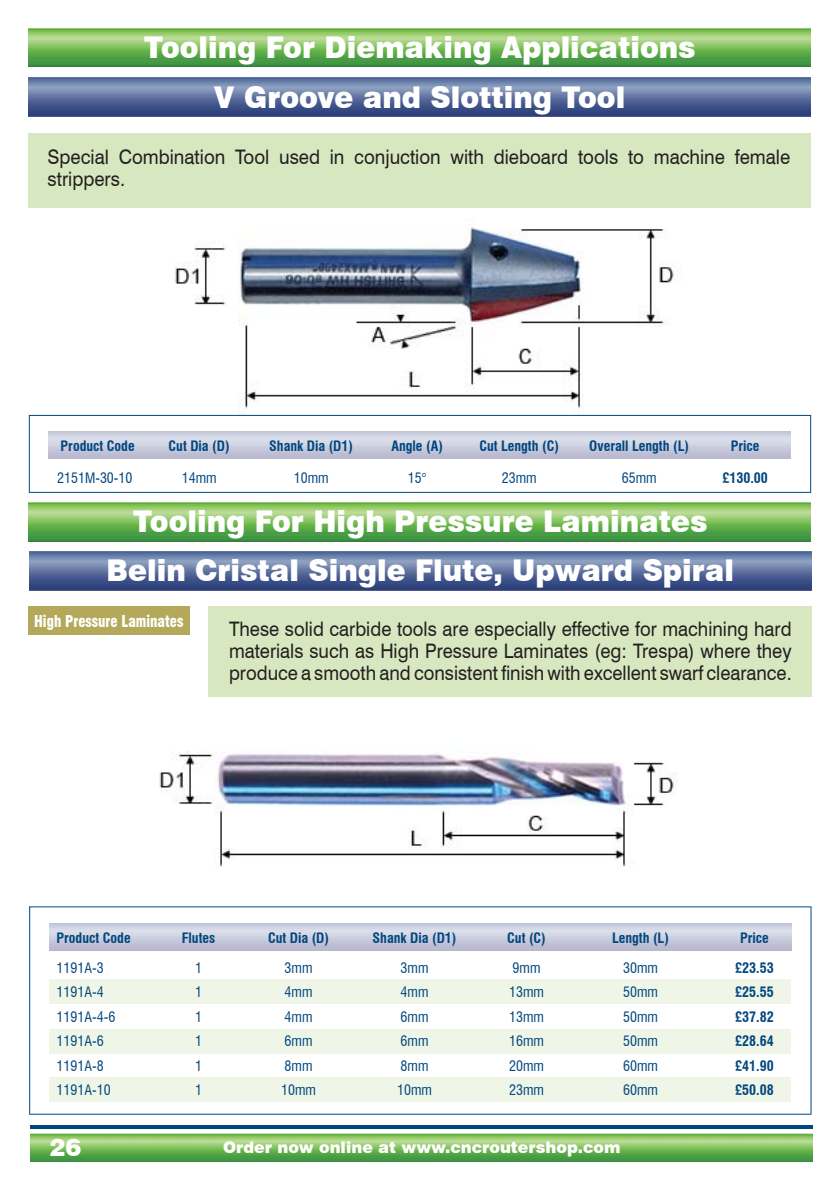
<style>
.page{position:relative;width:840px;height:1190px;background:#fff}
.page>*{position:absolute;margin:0;border:0;box-sizing:border-box;transform-origin:0 0}
.t1{font:900 30px/49.6px "Swiss 721 BT";color:#fff;text-align:center;scale:.95 1}
.t2{font:900 24px "Swiss 721 BT";color:#fff}
.t3{font:20px/22px "Swiss 721 BT";color:#231f20;text-align:justify;scale:.92 1}
.t4{font:20px/22px "Swiss 721 BT";color:#231f20;scale:.93 1}
.t5{font:900 16px "Swiss 721 BT";color:#fff}
.t6{font:900 condensed 16px "Swiss 721 BT";color:#fff;scale:.9 1}
.t7{font:700 condensed 14px "Swiss 721 BT";color:#00467f}
.t8{font:condensed 14px "Swiss 721 BT";color:#00467f}
</style>
<div class="page">
<img style="left:152px;top:227px;width:540px;height:188px">
<hr style="left:31px;top:1125px;width:782px;height:4px;background:#00467f">
<img style="left:30px;top:1134px;width:783px;height:28px">
<img style="left:28px;top:502px;width:783px;height:39px">
<svg style="left:29px;top:906px;width:783px;height:209px"></svg>
<img style="left:49px;top:923px;width:742px;height:27px">
<div style="left:49px;top:980px;width:742px;height:24px;background:#eff6e7"></div>
<div style="left:49px;top:1029px;width:742px;height:24px;background:#eff6e7"></div>
<div style="left:49px;top:1078px;width:742px;height:24px;background:#eff6e7"></div>
<img style="left:29px;top:551px;width:783px;height:40px">
<div style="left:208px;top:606px;width:604px;height:91px;background:#d7e8c0"></div>
<img style="left:159px;top:751px;width:518px;height:116px">
<div style="left:28px;top:606px;width:162px;height:29px;background:#b4a95a"></div>
<img style="left:28px;top:28px;width:782px;height:39px">
<div style="left:28px;top:133px;width:783px;height:75px;background:#d7e8c0"></div>
<img style="left:28px;top:78px;width:783px;height:39px">
<svg style="left:29px;top:415px;width:782px;height:78px"></svg>
<img style="left:49px;top:432px;width:742px;height:27px">
<h1 class="t1" style="left:144px;top:22px;width:582px">Tooling For Diemaking Applications<br>V Groove and Slotting Tool</h1>
<p class="t4" style="left:48px;top:145px;width:800px">Special Combination Tool used in conjuction with dieboard tools to machine female strippers.</p>
<p class="t7" style="left:61px;top:438px;width:76px">Product Code</p>
<p class="t7" style="left:169px;top:438px;width:63px">Cut Dia (D)</p>
<p class="t7" style="left:269px;top:438px;width:85px">Shank Dia (D1)</p>
<p class="t7" style="left:391px;top:438px;width:53px">Angle (A)</p>
<p class="t7" style="left:479px;top:438px;width:81px">Cut Length (C)</p>
<p class="t7" style="left:589px;top:438px;width:101px">Overall Length (L)</p>
<p class="t7" style="left:731px;top:438px;width:30px">Price</p>
<p class="t8" style="left:57px;top:470px;width:77px">2151M-30-10</p>
<p class="t8" style="left:182px;top:470px;width:36px">14mm</p>
<p class="t8" style="left:294px;top:470px;width:36px">10mm</p>
<p class="t8" style="left:408px;top:470px;width:20px">15°</p>
<p class="t8" style="left:502px;top:470px;width:36px">23mm</p>
<p class="t8" style="left:622px;top:470px;width:36px">65mm</p>
<p class="t7" style="left:722px;top:470px;width:47px">£130.00</p>
<h1 class="t1" style="left:133px;top:497px;width:606px">Tooling For High Pressure Laminates</h1>
<h1 class="t1" style="left:107px;top:546px;width:662px">Belin Cristal Single Flute, Upward Spiral</h1>
<p class="t3" style="left:229px;top:618px;width:613px">These solid carbide tools are especially effective for machining hard materials such as High Pressure Laminates (eg: Trespa) where they produce a smooth and consistent finish with excellent swarf clearance.</p>
<p class="t6" style="left:34px;top:611px;width:167px">High Pressure Laminates</p>
<p class="t7" style="left:57px;top:929px;width:76px">Product Code</p>
<p class="t7" style="left:182px;top:929px;width:35px">Flutes</p>
<p class="t7" style="left:268px;top:929px;width:63px">Cut Dia (D)</p>
<p class="t7" style="left:373px;top:929px;width:85px">Shank Dia (D1)</p>
<p class="t7" style="left:507px;top:929px;width:40px">Cut (C)</p>
<p class="t7" style="left:612px;top:929px;width:58px">Length (L)</p>
<p class="t7" style="left:740px;top:929px;width:30px">Price</p>
<p class="t8" style="left:57px;top:959px;width:49px">1191A-3</p>
<p class="t8" style="left:195px;top:959px;width:8px">1</p>
<p class="t8" style="left:285px;top:959px;width:29px">3mm</p>
<p class="t8" style="left:401px;top:959px;width:29px">3mm</p>
<p class="t8" style="left:513px;top:959px;width:29px">9mm</p>
<p class="t8" style="left:623px;top:959px;width:36px">30mm</p>
<p class="t7" style="left:735px;top:959px;width:40px">£23.53</p>
<p class="t8" style="left:57px;top:984px;width:49px">1191A-4</p>
<p class="t8" style="left:195px;top:984px;width:8px">1</p>
<p class="t8" style="left:285px;top:984px;width:29px">4mm</p>
<p class="t8" style="left:401px;top:984px;width:29px">4mm</p>
<p class="t8" style="left:509px;top:984px;width:36px">13mm</p>
<p class="t8" style="left:623px;top:984px;width:36px">50mm</p>
<p class="t7" style="left:735px;top:984px;width:40px">£25.55</p>
<p class="t8" style="left:57px;top:1008px;width:60px">1191A-4-6</p>
<p class="t8" style="left:195px;top:1008px;width:8px">1</p>
<p class="t8" style="left:285px;top:1008px;width:29px">4mm</p>
<p class="t8" style="left:401px;top:1008px;width:29px">6mm</p>
<p class="t8" style="left:509px;top:1008px;width:36px">13mm</p>
<p class="t8" style="left:623px;top:1008px;width:36px">50mm</p>
<p class="t7" style="left:735px;top:1008px;width:40px">£37.82</p>
<p class="t8" style="left:57px;top:1033px;width:49px">1191A-6</p>
<p class="t8" style="left:195px;top:1033px;width:8px">1</p>
<p class="t8" style="left:285px;top:1033px;width:29px">6mm</p>
<p class="t8" style="left:401px;top:1033px;width:29px">6mm</p>
<p class="t8" style="left:509px;top:1033px;width:36px">16mm</p>
<p class="t8" style="left:623px;top:1033px;width:36px">50mm</p>
<p class="t7" style="left:735px;top:1033px;width:40px">£28.64</p>
<p class="t8" style="left:57px;top:1057px;width:49px">1191A-8</p>
<p class="t8" style="left:195px;top:1057px;width:8px">1</p>
<p class="t8" style="left:285px;top:1057px;width:29px">8mm</p>
<p class="t8" style="left:401px;top:1057px;width:29px">8mm</p>
<p class="t8" style="left:509px;top:1057px;width:36px">20mm</p>
<p class="t8" style="left:623px;top:1057px;width:36px">60mm</p>
<p class="t7" style="left:735px;top:1057px;width:40px">£41.90</p>
<p class="t8" style="left:57px;top:1082px;width:56px">1191A-10</p>
<p class="t8" style="left:195px;top:1082px;width:8px">1</p>
<p class="t8" style="left:281px;top:1082px;width:36px">10mm</p>
<p class="t8" style="left:397px;top:1082px;width:36px">10mm</p>
<p class="t8" style="left:509px;top:1082px;width:36px">23mm</p>
<p class="t8" style="left:623px;top:1082px;width:36px">60mm</p>
<p class="t7" style="left:735px;top:1082px;width:40px">£50.08</p>
<p class="t2" style="left:50px;top:1133px;width:33px">26</p>
<p class="t5" style="left:223px;top:1137px;width:399px">Order now online at www.cncroutershop.com</p>
</div>
